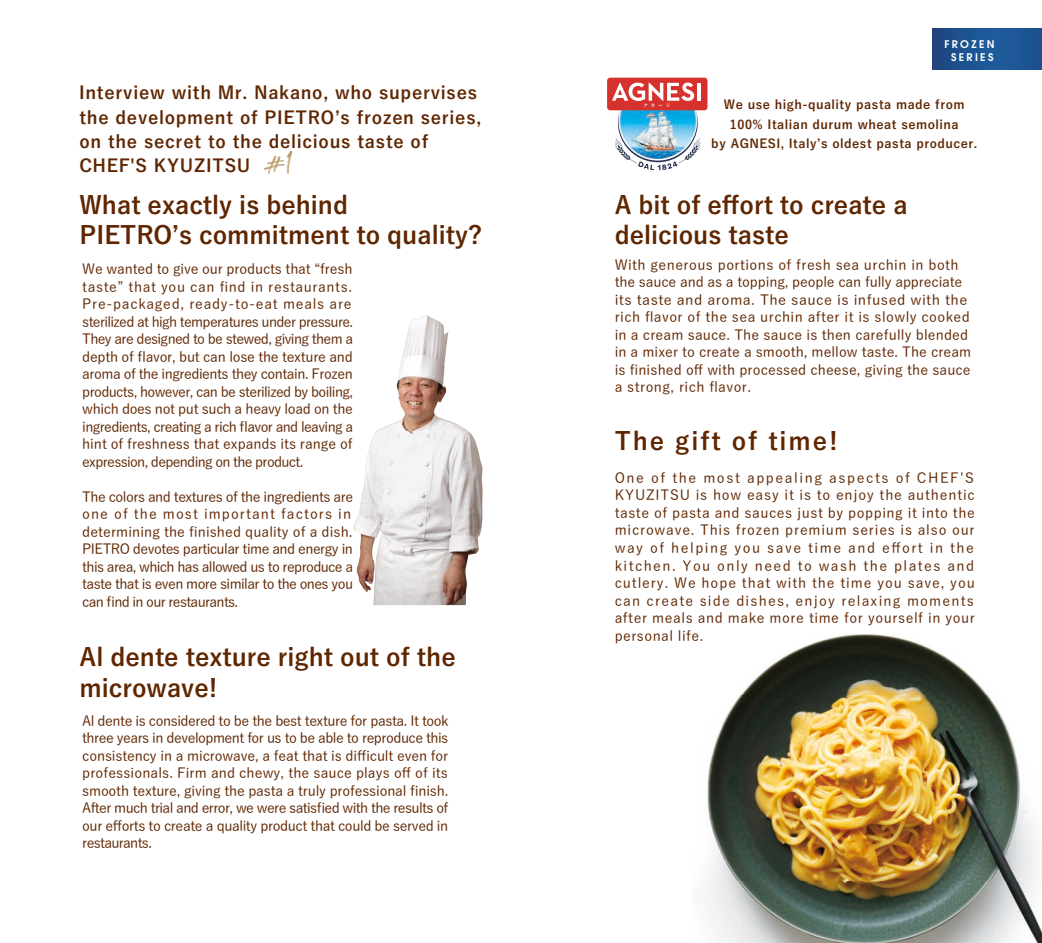
<style>
.page{position:relative;width:1042px;height:943px;background:#fff}
.page>*{position:absolute;margin:0;border:0;box-sizing:border-box;transform-origin:0 0}
.t1{font:700 24.5px/30.3px "Yu Go";color:#5f2600}
.t2{font:700 24.5px "Yu Go";letter-spacing:.08em;color:#5f2600}
.t3{font:700 17.5px/24.3px "Yu Go";letter-spacing:.04em;color:#5f2600}
.t4{font:500 14px/17.5px "Yu Go";letter-spacing:.005em;color:#5f2600;text-align:justify}
.t5{font:500 14px/17.5px "Yu Go";letter-spacing:-.04em;color:#5f2600}
.t6{font:700 12.25px/19.2px "Yu Go";letter-spacing:.04em;color:#5f2600;text-align:center}
.t7{font:600 10.5px/13.7px "ITC Avant Garde Pro";letter-spacing:.225em;color:#fff;text-align:center}
</style>
<div class="page">
<img style="left:396px;top:315px;width:72px;height:116px">
<img style="left:353px;top:422px;width:44px;height:183px">
<img style="left:396px;top:431px;width:86px;height:116px">
<img style="left:396px;top:547px;width:83px;height:58px">
<img style="left:705px;top:634px;width:337px;height:309px">
<div style="left:607px;top:78px;width:100px;height:32px;background:#d5322d;border-radius:3px"></div>
<hr style="left:697px;top:83px;width:4px;height:18px;background:#fff">
<img style="left:612px;top:83px;width:88px;height:87px">
<div style="left:932px;top:28px;width:110px;height:41px;background:linear-gradient(to right,#1f4d87,#1b599a)"></div>
<p class="t3" style="left:79px;top:81px;width:403px">Interview with Mr. Nakano, who supervises the development of PIETROʼs frozen series, on the secret to the delicious taste of CHEF'S KYUZITSU</p>
<h1 class="t1" style="left:80px;top:190px;width:404px">What exactly is behind<br>PIETROʼs commitment to quality?</h1>
<p class="t4" style="left:82px;top:258px;width:272px">We wanted to give our products that “fresh taste” that you can find in restaurants.<br>Pre-packaged, ready-to-eat meals are sterilized at high temperatures under pressure.<br>They are designed to be stewed, giving them a depth of flavor, but can lose the texture and aroma of the ingredients they contain. Frozen products, however, can be sterilized by boiling, which does not put such a heavy load on the ingredients, creating a rich flavor and leaving a hint of freshness that expands its range of expression, depending on the product.</p>
<p class="t5" style="left:82px;top:486px;width:272px">The colors and textures of the ingredients are one of the most important factors in determining the finished quality of a dish.<br>PIETRO devotes particular time and energy in this area, which has allowed us to reproduce a taste that is even more similar to the ones you can find in our restaurants.</p>
<h1 class="t1" style="left:80px;top:642px;width:378px">Al dente texture right out of the microwave!</h1>
<p class="t4" style="left:82px;top:710px;width:368px">Al dente is considered to be the best texture for pasta. It took three years in development for us to be able to reproduce this consistency in a microwave, a feat that is difficult even for professionals. Firm and chewy, the sauce plays off of its smooth texture, giving the pasta a truly professional finish.<br>After much trial and error, we were satisfied with the results of our efforts to create a quality product that could be served in restaurants.</p>
<p class="t7" style="left:944px;top:37px;width:52px">FROZEN<br>SERIES</p>
<p class="t6" style="left:711px;top:95px;width:267px">We use high-quality pasta made from<br>100% Italian durum wheat semolina<br>by AGNESI, Italyʼs oldest pasta producer.</p>
<h1 class="t1" style="left:615px;top:190px;width:294px">A bit of effort to create a delicious taste</h1>
<p class="t4" style="left:615px;top:254px;width:358px;text-align:left">With generous portions of fresh sea urchin in both the sauce and as a topping, people can fully appreciate its taste and aroma. The sauce is infused with the rich flavor of the sea urchin after it is slowly cooked in a cream sauce. The sauce is then carefully blended in a mixer to create a smooth, mellow taste. The cream is finished off with processed cheese, giving the sauce a strong, rich flavor.</p>
<h1 class="t2" style="left:615px;top:427px;width:225px">The gift of time!</h1>
<p class="t4" style="left:615px;top:467px;width:362px">One of the most appealing aspects of CHEF'S KYUZITSU is how easy it is to enjoy the authentic taste of pasta and sauces just by popping it into the microwave. This frozen premium series is also our way of helping you save time and effort in the kitchen. You only need to wash the plates and cutlery. We hope that with the time you save, you can create side dishes, enjoy relaxing moments after meals and make more time for yourself in your personal life.</p>
</div>
